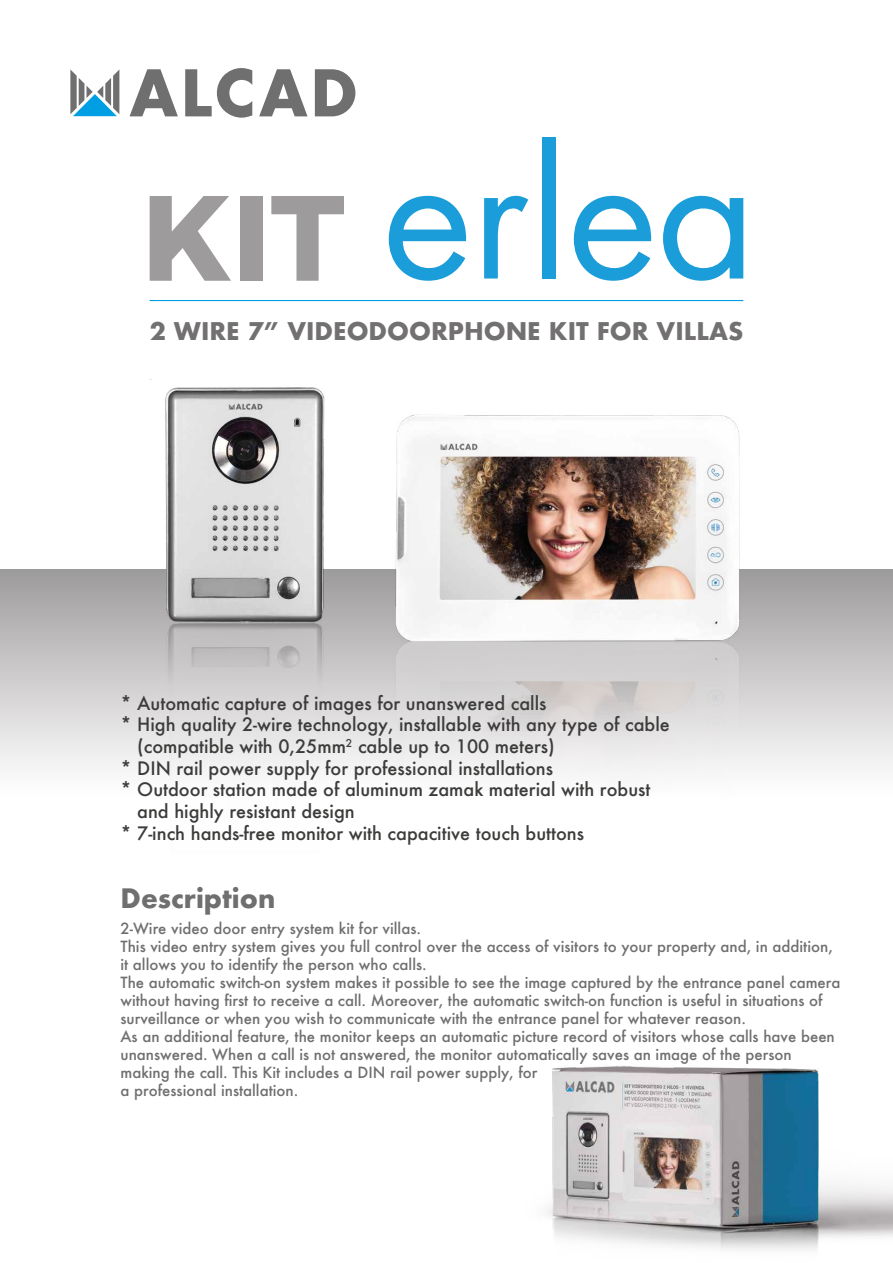
<style>
.page{position:relative;width:893px;height:1263px;background:#fff}
.page>*{position:absolute;margin:0;border:0;box-sizing:border-box;transform-origin:0 0}
.t1{font:700 26.1px "Futura";color:#706f6f}
.t2{font:700 23.7px "Futura";color:#727070}
.t3{font:500 18px "Futura";color:#3c3c3b}
.t4{font:500 15px/18px "Futura";color:#706f6f}
</style>
<div class="page">
<div style="left:0;top:569px;width:893px;height:233px;background:linear-gradient(to bottom,#9e9c9c,#fff)"></div>
<svg style="left:130px;top:68px;width:225px;height:50px"></svg>
<svg style="left:70px;top:69px;width:49px;height:47px"></svg>
<img style="left:371px;top:414px;width:392px;height:382px">
<img style="left:108px;top:379px;width:263px;height:423px">
<svg style="left:389px;top:196px;width:78px;height:85px"></svg>
<svg style="left:484px;top:196px;width:44px;height:82px"></svg>
<div style="left:542px;top:137px;width:13px;height:141px;background:#1b9dd9"></div>
<svg style="left:574px;top:196px;width:78px;height:85px"></svg>
<svg style="left:663px;top:196px;width:80px;height:85px"></svg>
<svg style="left:150px;top:196px;width:81px;height:85px"></svg>
<div style="left:240px;top:196px;width:22px;height:85px;background:#9d9b9b"></div>
<svg style="left:271px;top:196px;width:73px;height:85px"></svg>
<hr style="left:150px;top:300px;width:593px;height:1px;background:#009fe3">
<img style="left:547px;top:1066px;width:346px;height:184px">
<h2 class="t2" style="left:150px;top:314px;width:595px">2 WIRE 7” VIDEODOORPHONE KIT FOR VILLAS</h2>
<p class="t3" style="left:121px;top:690px;width:427px">* Automatic capture of images for unanswered calls</p>
<p class="t3" style="left:121px;top:712px;width:551px">* High quality 2-wire technology, installable with any type of cable</p>
<p class="t3" style="left:137px;top:734px;width:419px">(compatible with 0,25mm<sup>2</sup> cable up to 100 meters)</p>
<p class="t3" style="left:121px;top:755px;width:434px">* DIN rail power supply for professional installations</p>
<p class="t3" style="left:121px;top:777px;width:531px">* Outdoor station made of aluminum zamak material with robust</p>
<p class="t3" style="left:137px;top:799px;width:219px">and highly resistant design</p>
<p class="t3" style="left:121px;top:820px;width:465px">* 7-inch hands-free monitor with capacitive touch buttons</p>
<h1 class="t1" style="left:121px;top:879px;width:156px">Description</h1>
<p class="t4" style="left:121px;top:920px;width:721px">2-Wire video door entry system kit for villas.<br>This video entry system gives you full control over the access of visitors to your property and, in addition, it allows you to identify the person who calls.<br>The automatic switch-on system makes it possible to see the image captured by the entrance panel camera without having first to receive a call. Moreover, the automatic switch-on function is useful in situations of surveillance or when you wish to communicate with the entrance panel for whatever reason.<br>As an additional feature, the monitor keeps an automatic picture record of visitors whose calls have been unanswered. When a call is not answered, the monitor automatically saves an image of the person making the call. This Kit includes a DIN rail power supply, for<br>a professional installation.</p>
</div>
